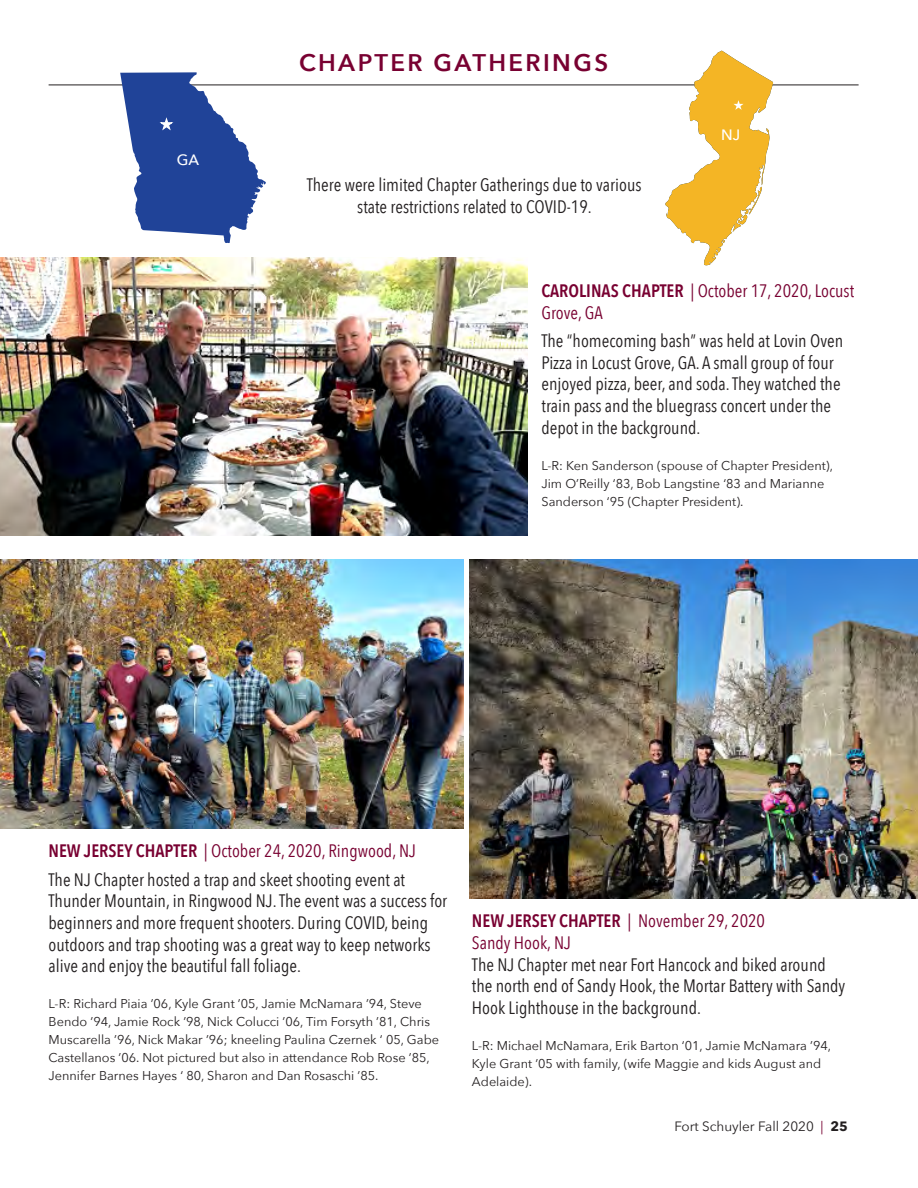
<style>
.page{position:relative;width:918px;height:1188px;background:#fff}
.page>*{position:absolute;margin:0;border:0;box-sizing:border-box;transform-origin:0 0}
.CLASS_NOTES{font:600 24px "Avenir Next";letter-spacing:.1em;color:#780031}
.Chapter_Gathering{font:18px/21.6px "Avenir Next Condensed";color:#231f20}
.Chapter_Gathering-2{font:18px/21.6px "Avenir Next Condensed";color:#780031}
.Byline{font:500 15px "Avenir Next";color:#fff}
.t1{font:13.5px "Avenir Next";color:#231f20}
.Captions{font:12.75px/18px "Avenir Next";color:#231f20}
.s1{font-weight:600}
.s2{color:#780031}
.s3{font-weight:700}
</style>
<div class="page">
<hr style="left:49px;top:85px;width:810px;height:1px;background:#231f20">
<svg style="left:665px;top:51px;width:108px;height:214px"></svg>
<img style="left:0;top:257px;width:527px;height:279px">
<svg style="left:120px;top:72px;width:146px;height:171px"></svg>
<img style="left:0;top:560px;width:463px;height:269px">
<img style="left:470px;top:560px;width:448px;height:339px">
<p class="Byline" style="left:177px;top:147px;width:24px">GA</p>
<p class="CLASS_NOTES" style="left:299px;top:42px;width:311px">CHAPTER GATHERINGS</p>
<p class="Chapter_Gathering" style="left:307px;top:174px;width:336px;text-align:center">There were limited Chapter Gatherings due to various state restrictions related to COVID-19.</p>
<p class="Byline" style="left:721px;top:122px;width:21px">NJ</p>
<p class="Chapter_Gathering-2" style="left:542px;top:279px;width:314px"><span class="s1">CAROLINAS CHAPTER</span> | October 17, 2020, Locust<br>Grove, GA</p>
<p class="Chapter_Gathering" style="left:542px;top:329px;width:303px">The “homecoming bash” was held at Lovin Oven Pizza in Locust Grove, GA. A small group of four enjoyed pizza, beer, and soda. They watched the train pass and the bluegrass concert under the depot in the background.</p>
<p class="Captions" style="left:542px;top:456px;width:293px">L-R: Ken Sanderson (spouse of Chapter President),<br>Jim O’Reilly ‘83, Bob Langstine ‘83 and Marianne<br>Sanderson ‘95 (Chapter President).</p>
<p class="Chapter_Gathering-2" style="left:49px;top:839px;width:369px"><span class="s1">NEW JERSEY CHAPTER</span> | October 24, 2020, Ringwood, NJ</p>
<p class="Chapter_Gathering" style="left:49px;top:868px;width:400px">The NJ Chapter hosted a trap and skeet shooting event at Thunder Mountain, in Ringwood NJ. The event was a success for beginners and more frequent shooters. During COVID, being outdoors and trap shooting was a great way to keep networks alive and enjoy the beautiful fall foliage.</p>
<p class="Captions" style="left:49px;top:994px;width:392px">L-R: Richard Piaia ’06, Kyle Grant ’05, Jamie McNamara ’94, Steve Bendo ’94, Jamie Rock ’98, Nick Colucci ’06, Tim Forsyth ’81, Chris Muscarella ’96, Nick Makar ’96; kneeling Paulina Czernek ‘ 05, Gabe Castellanos ’06. Not pictured but also in attendance Rob Rose ’85, Jennifer Barnes Hayes ‘ 80, Sharon and Dan Rosaschi ’85.</p>
<p class="Chapter_Gathering-2" style="left:472px;top:910px;width:295px"><span class="s1">NEW JERSEY CHAPTER</span> | November 29, 2020<br>Sandy Hook, NJ</p>
<p class="Chapter_Gathering" style="left:472px;top:953px;width:375px">The NJ Chapter met near Fort Hancock and biked around the north end of Sandy Hook, the Mortar Battery with Sandy<br>Hook Lighthouse in the background.</p>
<p class="Captions" style="left:472px;top:1036px;width:361px">L-R: Michael McNamara, Erik Barton ‘01, Jamie McNamara ’94,<br>Kyle Grant ’05 with family, (wife Maggie and kids August and<br>Adelaide).</p>
<p class="t1" style="left:675px;top:1115px;width:175px">Fort Schuyler Fall 2020 <span class="s2">|</span> <span class="s3">25</span></p>
</div>
